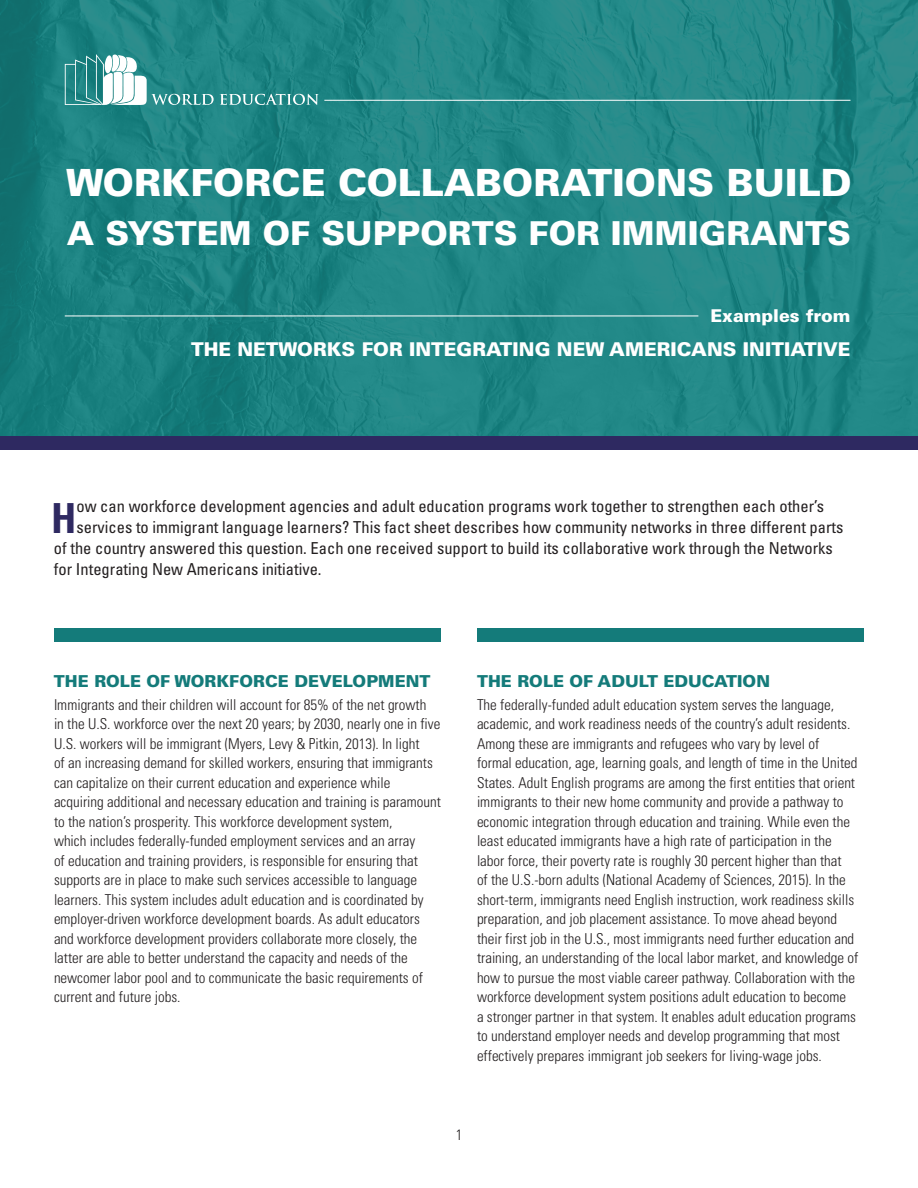
<style>
.page{position:relative;width:918px;height:1188px;background:#fff}
.page>*{position:absolute;margin:0;border:0;box-sizing:border-box;transform-origin:0 0}
.t1{font:700 condensed 41.4px "Univers";color:#2e2961}
.Subhead1{font:900 37.5px "Univers";color:#fff}
.Subhead1-2{font:900 33px "Univers";color:#fff}
.Subhead1-3{font:900 19.05px "Univers";color:#fff}
.Subhead1-4{font:900 17.7px "Univers";color:#fff}
.t2{font:condensed 16.5px "Univers";color:#231f20}
.Subhead1-5{font:900 16.5px "Univers";color:#147b7a}
.t3{font:300 condensed 15px/19.5px "Univers";color:#231f20}
</style>
<div class="page">
<svg style="left:0;top:0;width:918px;height:436px;background:#1f8584"></svg>
<div style="left:54px;top:629px;width:387px;height:13px;background:#147b7a"></div>
<div style="left:477px;top:629px;width:387px;height:13px;background:#147b7a"></div>
<hr style="left:65px;top:316px;width:633px;height:1px;background:#fff">
<div style="left:0;top:436px;width:918px;height:13px;background:#2e2961"></div>
<svg style="left:220px;top:94px;width:99px;height:11px"></svg>
<svg style="left:65px;top:54px;width:149px;height:51px"></svg>
<hr style="left:324px;top:100px;width:527px;height:1px;background:#fff">
<h1 class="Subhead1" style="left:66px;top:159px;width:787px">WORKFORCE COLLABORATIONS BUILD</h1>
<h1 class="Subhead1-2" style="left:67px;top:213px;width:786px">A SYSTEM OF SUPPORTS FOR IMMIGRANTS</h1>
<h1 class="Subhead1-4" style="left:710px;top:305px;width:142px">Examples from</h1>
<h1 class="Subhead1-3" style="left:191px;top:337px;width:661px">THE NETWORKS FOR INTEGRATING NEW AMERICANS INITIATIVE</h1>
<p class="t1" style="left:51px;top:493px;width:27px">H</p>
<p class="t2" style="left:76px;top:496px;width:749px">ow can workforce development agencies and adult education programs work together to strengthen each other’s</p>
<p class="t2" style="left:76px;top:517px;width:769px">services to immigrant language learners? This fact sheet describes how community networks in three different parts</p>
<p class="t2" style="left:54px;top:538px;width:780px">of the country answered this question. Each one received support to build its collaborative work through the Networks</p>
<p class="t2" style="left:54px;top:559px;width:269px">for Integrating New Americans initiative.</p>
<h1 class="Subhead1-5" style="left:54px;top:671px;width:378px">THE ROLE OF WORKFORCE DEVELOPMENT</h1>
<p class="t3" style="left:54px;top:695px;width:389px">Immigrants and their children will account for 85% of the net growth<br>in the U.S. workforce over the next 20 years; by 2030, nearly one in five U.S. workers will be immigrant (Myers, Levy &amp; Pitkin, 2013). In light<br>of an increasing demand for skilled workers, ensuring that immigrants can capitalize on their current education and experience while acquiring additional and necessary education and training is paramount to the nation’s prosperity. This workforce development system,<br>which includes federally-funded employment services and an array<br>of education and training providers, is responsible for ensuring that supports are in place to make such services accessible to language learners. This system includes adult education and is coordinated by employer-driven workforce development boards. As adult educators and workforce development providers collaborate more closely, the latter are able to better understand the capacity and needs of the newcomer labor pool and to communicate the basic requirements of current and future jobs.</p>
<h1 class="Subhead1-5" style="left:477px;top:671px;width:295px">THE ROLE OF ADULT EDUCATION</h1>
<p class="t3" style="left:477px;top:695px;width:383px">The federally-funded adult education system serves the language, academic, and work readiness needs of the country’s adult residents.<br>Among these are immigrants and refugees who vary by level of<br>formal education, age, learning goals, and length of time in the United States. Adult English programs are among the first entities that orient immigrants to their new home community and provide a pathway to economic integration through education and training. While even the least educated immigrants have a high rate of participation in the labor force, their poverty rate is roughly 30 percent higher than that<br>of the U.S.-born adults (National Academy of Sciences, 2015). In the short-term, immigrants need English instruction, work readiness skills preparation, and job placement assistance. To move ahead beyond their first job in the U.S., most immigrants need further education and training, an understanding of the local labor market, and knowledge of how to pursue the most viable career pathway. Collaboration with the workforce development system positions adult education to become<br>a stronger partner in that system. It enables adult education programs to understand employer needs and develop programming that most effectively prepares immigrant job seekers for living-wage jobs.</p>
<p class="t3" style="left:456px;top:1125px;width:8px">1</p>
</div>
